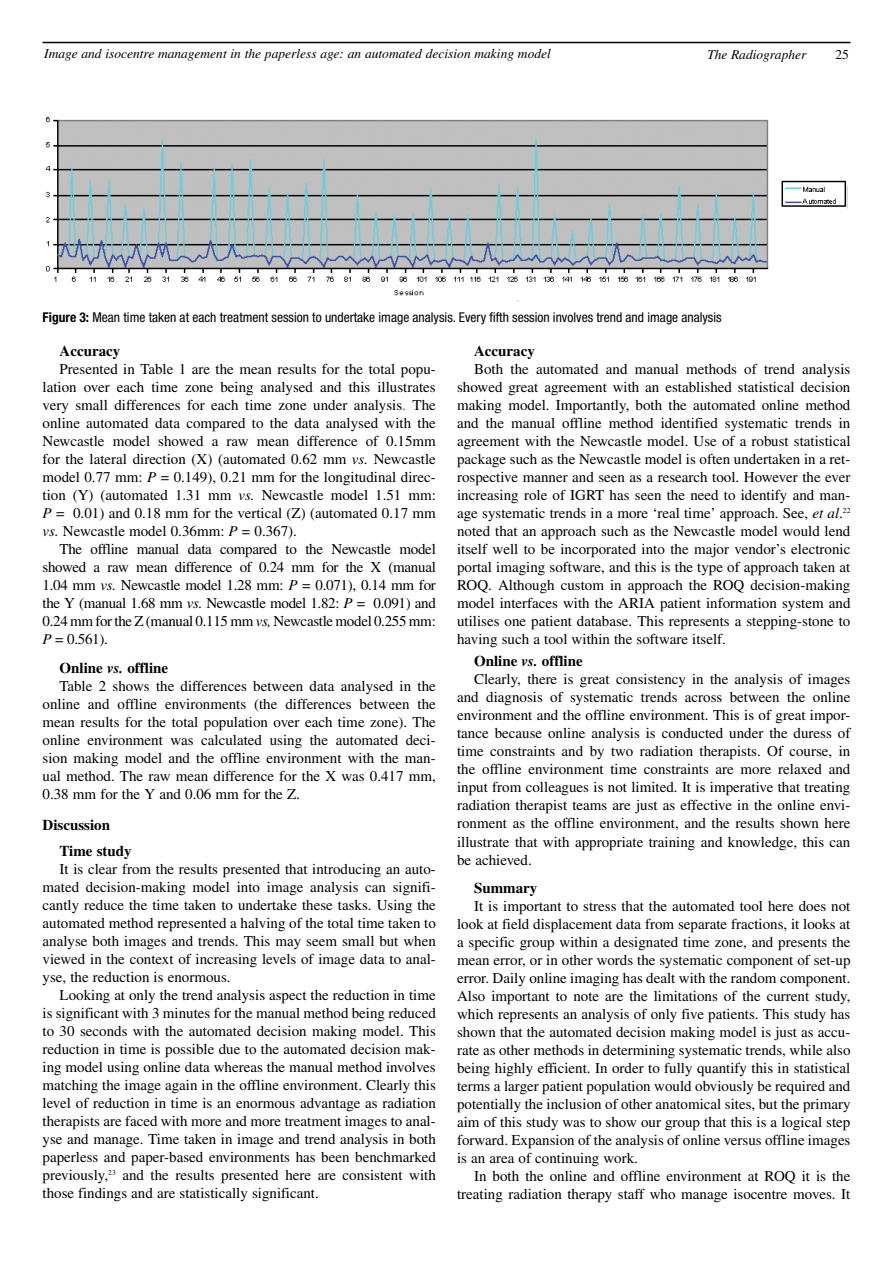
<style>
.page{position:relative;width:893px;height:1263px;background:#fff}
.page>*{position:absolute;margin:0;border:0;box-sizing:border-box;transform-origin:0 0}
.t1{font:15px/18px "Times";color:#000;text-align:justify}
.t2{font:700 15px/26.5px "Times";color:#000}
.t3{font:condensed 13.5px "Helvetica Neue";color:#000}
.t4{font:italic 13.5px "Times";color:#000}
.t5{font:13.5px "Times";color:#000}
.s1{font-weight:700}
.s2{color:#ed2024}
.s3{font-style:italic}
</style>
<div class="page">
<hr style="left:43px;top:42px;width:807px;height:1px;background:#000">
<img style="left:45px;top:116px;width:803px;height:186px">
<p class="t4" style="left:44px;top:46px;width:508px">Image and isocentre management in the paperless age: an automated decision making model</p>
<p class="t4" style="left:707px;top:47px;width:101px">The Radiographer</p>
<p class="t5" style="left:835px;top:47px;width:15px">25</p>
<p class="t3" style="left:43px;top:309px;width:681px"><span class="s1">Figure 3:</span> Mean time taken at each treatment session to undertake image analysis. Every fifth session involves trend and image analysis</p>
<p class="t2" style="left:60px;top:337px;width:62px">Accuracy</p>
<p class="t1" style="left:43px;top:360px;width:395px;text-indent:17px">Presented in Table 1 are the mean results for the total popu&shy;lation over each time zone being analysed and this illustrates very small differences for each time zone under analysis<span class="s2">.</span> The online automated data compared to the data analysed with the Newcastle model showed a raw mean difference of 0.15mm for the lateral direction (X) (automated 0.62 mm <span class="s3">vs.</span> Newcastle model 0.77 mm: <span class="s3">P</span> = 0.149), 0.21 mm for the longitudinal direc&shy;tion (Y) (automated 1.31 mm <span class="s3">vs.</span> Newcastle model 1.51 mm:<br><span class="s3">P</span> = 0.01) and 0.18 mm for the vertical (Z) (automated 0.17 mm <span class="s3">vs.</span> Newcastle model 0.36mm: <span class="s3">P</span> = 0.367).</p>
<p class="t1" style="left:43px;top:540px;width:395px;text-indent:17px">The offline manual data compared to the Newcastle model showed a raw mean difference of 0.24 mm for the X (manual 1.04 mm <span class="s3">vs.</span> Newcastle model 1.28 mm: <span class="s3">P</span> = 0.071), 0.14 mm for the Y (manual 1.68 mm <span class="s3">vs.</span> Newcastle model 1.82: <span class="s3">P</span> = 0.091) and 0.24 mm for the Z (manual 0.115 mm <span class="s3">vs,</span> Newcastle model 0.255 mm:<br><span class="s3">P</span> = 0.561).</p>
<p class="t2" style="left:60px;top:654px;width:110px">Online <span class="s3">vs.</span> offline</p>
<p class="t1" style="left:60px;top:677px;width:378px">Table 2 shows the differences between data analysed in the</p>
<p class="t1" style="left:43px;top:695px;width:395px">online and offline environments (the differences between the</p>
<p class="t1" style="left:43px;top:713px;width:395px">mean results for the total population over each time zone). The</p>
<p class="t1" style="left:43px;top:731px;width:395px">online environment was calculated using the automated deci-</p>
<p class="t1" style="left:43px;top:749px;width:395px">sion making model and the offline environment with the man-</p>
<p class="t1" style="left:43px;top:767px;width:395px">ual method. The raw mean difference for the X was 0.417 mm,</p>
<p class="t1" style="left:43px;top:785px;width:259px">0.38 mm for the Y and 0.06 mm for the Z.</p>
<p class="t2" style="left:60px;top:811px;width:74px;text-indent:-17px">Discussion<br>Time study</p>
<p class="t1" style="left:43px;top:860px;width:395px;text-indent:17px">It is clear from the results presented that introducing an auto&shy;mated decision-making model into image analysis can signifi&shy;cantly reduce the time taken to undertake these tasks. Using the automated method represented a halving of the total time taken to analyse both images and trends. This may seem small but when viewed in the context of increasing levels of image data to anal&shy;yse, the reduction is enormous.</p>
<p class="t1" style="left:43px;top:986px;width:395px;text-indent:17px">Looking at only the trend analysis aspect the reduction in time is significant with 3 minutes for the manual method being reduced to 30 seconds with the automated decision making model. This reduction in time is possible due to the automated decision mak&shy;ing model using online data whereas the manual method involves matching the image again in the offline environment. Clearly this level of reduction in time is an enormous advantage as radiation therapists are faced with more and more treatment images to anal&shy;yse and manage. Time taken in image and trend analysis in both paperless and paper-based environments has been benchmarked previously,<sup>23</sup> and the results presented here are consistent with those findings and are statistically significant.</p>
<p class="t2" style="left:474px;top:337px;width:62px">Accuracy</p>
<p class="t1" style="left:457px;top:360px;width:395px;text-indent:17px">Both the automated and manual methods of trend analysis showed great agreement with an established statistical decision making model. Importantly, both the automated online method and the manual offline method identified systematic trends in agreement with the Newcastle model. Use of a robust statistical package such as the Newcastle model is often undertaken in a ret&shy;rospective manner and seen as a research tool. However the ever increasing role of IGRT has seen the need to identify and man&shy;age systematic trends in a more ‘real time’ approach. See, <span class="s3">et al</span>.<sup>22 </sup>noted that an approach such as the Newcastle model would lend itself well to be incorporated into the major vendor’s electronic portal imaging software, and this is the type of approach taken at ROQ. Although custom in approach the ROQ decision-making model interfaces with the ARIA patient information system and utilises one patient database. This represents a stepping-stone to having such a tool within the software itself.</p>
<p class="t2" style="left:474px;top:648px;width:110px">Online <span class="s3">vs.</span> offline</p>
<p class="t1" style="left:474px;top:670px;width:378px">Clearly, there is great consistency in the analysis of images</p>
<p class="t1" style="left:457px;top:688px;width:395px">and diagnosis of systematic trends across between the online</p>
<p class="t1" style="left:457px;top:706px;width:395px">environment and the offline environment. This is of great impor-</p>
<p class="t1" style="left:457px;top:724px;width:395px">tance because online analysis is conducted under the duress of</p>
<p class="t1" style="left:457px;top:742px;width:395px">time constraints and by two radiation therapists. Of course, in</p>
<p class="t1" style="left:457px;top:760px;width:395px">the offline environment time constraints are more relaxed and</p>
<p class="t1" style="left:457px;top:778px;width:395px">input from colleagues is not limited. It is imperative that treating</p>
<p class="t1" style="left:457px;top:796px;width:395px">radiation therapist teams are just as effective in the online envi-</p>
<p class="t1" style="left:457px;top:814px;width:395px">ronment as the offline environment, and the results shown here</p>
<p class="t1" style="left:457px;top:832px;width:395px">illustrate that with appropriate training and knowledge, this can</p>
<p class="t1" style="left:457px;top:850px;width:76px">be achieved.</p>
<p class="t2" style="left:474px;top:874px;width:65px">Summary</p>
<p class="t1" style="left:457px;top:897px;width:395px;text-indent:17px">It is important to stress that the automated tool here does not look at field displacement data from separate fractions, it looks at a specific group within a designated time zone, and presents the mean error, or in other words the systematic component of set-up error. Daily online imaging has dealt with the random component.<br>Also important to note are the limitations of the current study, which represents an analysis of only five patients. This study has shown that the automated decision making model is just as accu&shy;rate as other methods in determining systematic trends, while also being highly efficient. In order to fully quantify this in statistical terms a larger patient population would obviously be required and potentially the inclusion of other anatomical sites, but the primary aim of this study was to show our group that this is a logical step forward. Expansion of the analysis of online versus offline images is an area of continuing work.</p>
<p class="t1" style="left:457px;top:1167px;width:395px;text-align:right">In both the online and offline environment at ROQ it is the treating radiation therapy staff who manage isocentre moves. It</p>
</div>
